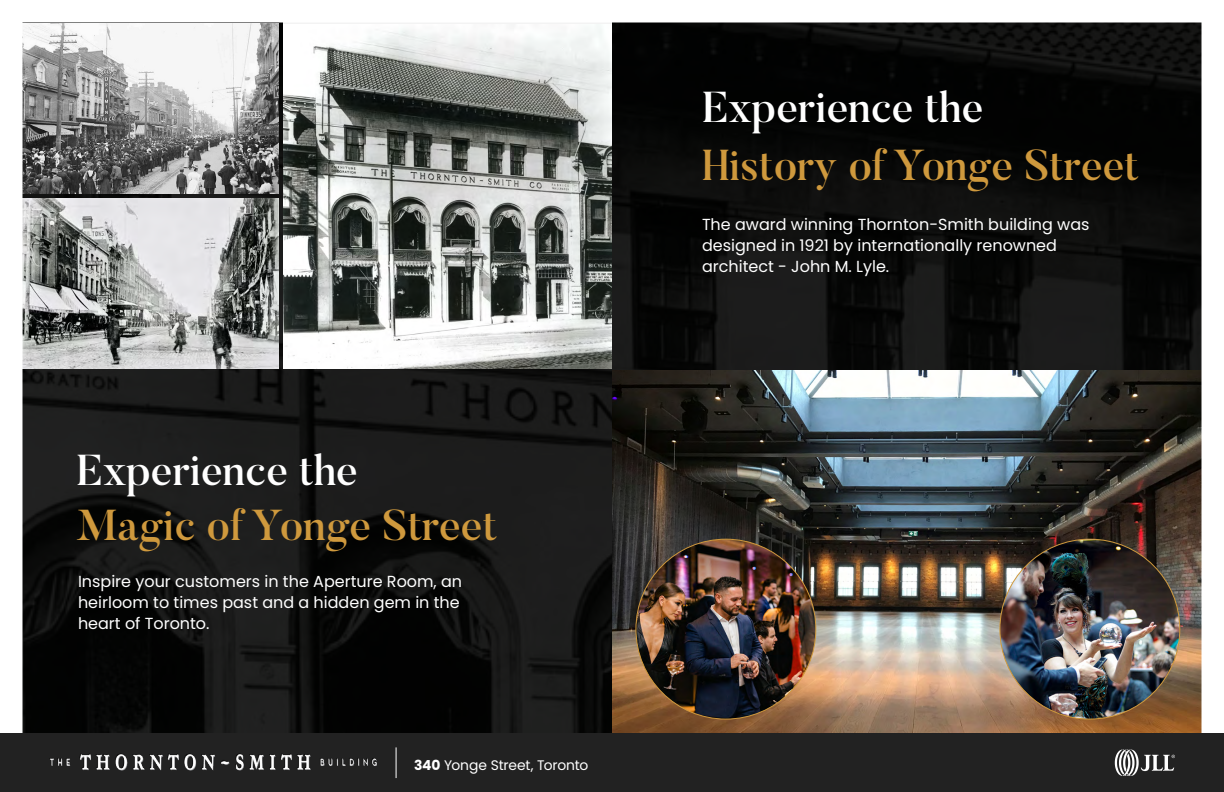
<style>
.page{position:relative;width:1224px;height:792px;background:#fff}
.page>*{position:absolute;margin:0;border:0;box-sizing:border-box;transform-origin:0 0}
.t1{font:500 43px "Butler";color:#cf993d}
.t2{font:500 43px "Butler";color:#fff}
.t3{font:16px/21px "Poppins";color:#fff}
.t4{font:13.9px "Poppins";letter-spacing:-.01em;color:#fff}
.s1{font-weight:700}
</style>
<div class="page">
<img style="left:22px;top:22px;width:1180px;height:711px">
<div style="left:0;top:733px;width:1224px;height:59px;background:#222"></div>
<svg style="left:1115px;top:750px;width:60px;height:26px"></svg>
<hr style="left:396px;top:747px;width:1px;height:31px;background:#fff">
<img style="left:49px;top:753px;width:328px;height:18px">
<h1 class="t2" style="left:76px;top:443px;width:283px">Experience the</h1>
<h1 class="t1" style="left:76px;top:497px;width:422px">Magic of Yonge Street</h1>
<p class="t3" style="left:78px;top:571px;width:386px">Inspire your customers in the Aperture Room, an heirloom to times past and a hidden gem in the heart of Toronto.</p>
<p class="t4" style="left:414px;top:757px;width:176px"><span class="s1">340</span> Yonge Street, Toronto</p>
<h1 class="t2" style="left:702px;top:79px;width:283px">Experience the</h1>
<h1 class="t1" style="left:702px;top:138px;width:439px">History of Yonge Street</h1>
<p class="t3" style="left:702px;top:214px;width:389px">The award winning Thornton-Smith building was designed in 1921 by internationally renowned architect - John M. Lyle.</p>
</div>
